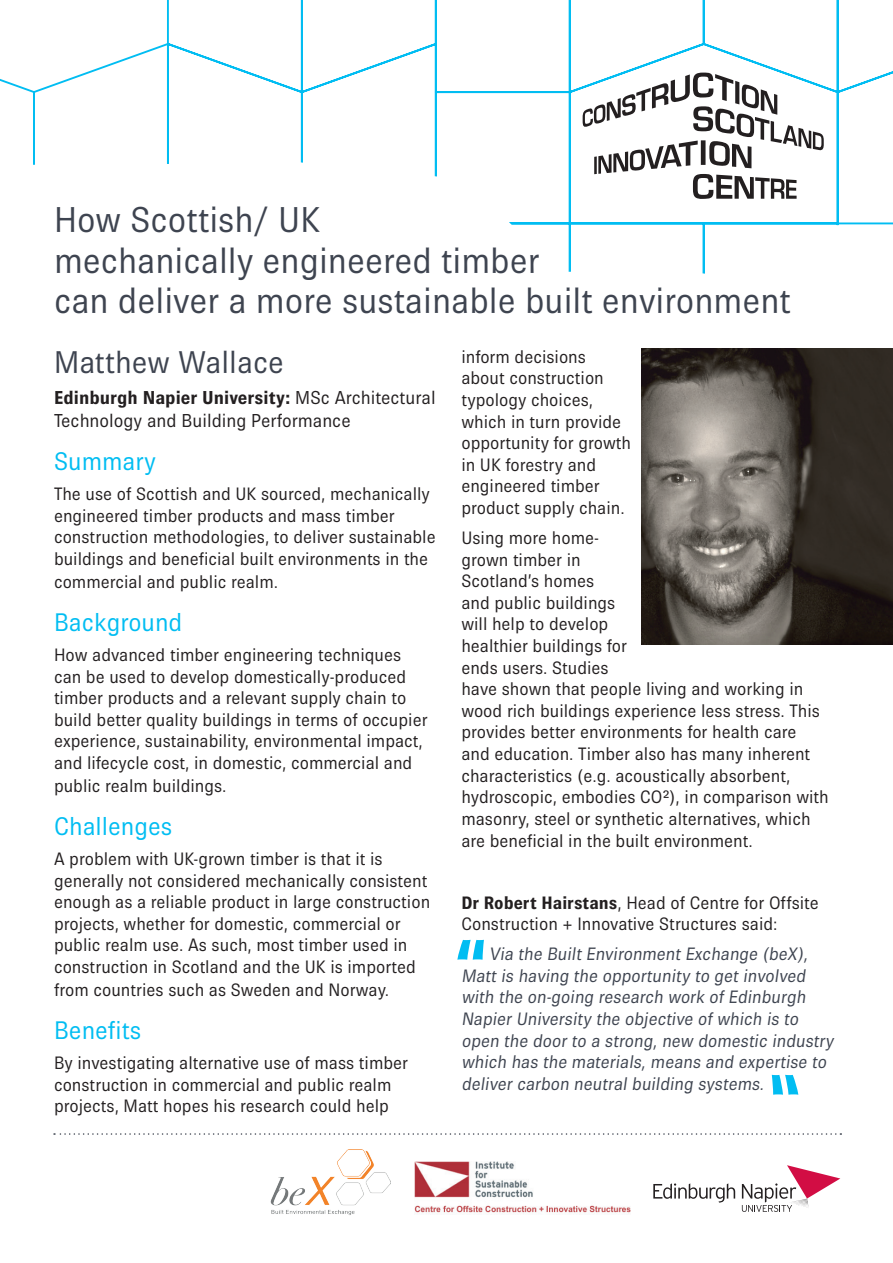
<style>
.page{position:relative;width:893px;height:1263px;background:#fff}
.page>*{position:absolute;margin:0;border:0;box-sizing:border-box;transform-origin:0 0}
.t1{font:36px/40.5px "Brown Pro";color:#3e4450}
.t2{font:31.5px "Brown Pro";color:#3e4450}
.t3{font:25.5px "Brown Pro";color:#01bdf2}
.t4{font:18.75px/22.5px "Brown Pro";color:#231f20}
.t5{font:18px/21.6px "Brown Pro";color:#231f20}
.t6{font:18px/21.6px "Brown Pro";color:#3e4450}
.s1{font-weight:700}
</style>
<div class="page">
<svg style="left:0;top:0;width:893px;height:274px"></svg>
<svg style="left:583px;top:73px;width:241px;height:126px"></svg>
<svg style="left:653px;top:1183px;width:82px;height:19px"></svg>
<svg style="left:742px;top:1165px;width:98px;height:47px"></svg>
<img style="left:271px;top:1149px;width:119px;height:66px">
<svg style="left:457px;top:940px;width:27px;height:20px"></svg>
<svg style="left:772px;top:1075px;width:26px;height:20px"></svg>
<svg style="left:54px;top:1133px;width:787px;height:2px"></svg>
<img style="left:415px;top:1161px;width:216px;height:53px">
<img style="left:641px;top:349px;width:252px;height:295px">
<h1 class="t1" style="left:54px;top:199px;width:738px">How Scottish/ UK<br>mechanically engineered timber<br>can deliver a more sustainable built environment</h1>
<h2 class="t2" style="left:54px;top:345px;width:231px">Matthew Wallace</h2>
<p class="t4" style="left:54px;top:386px;width:383px"><span class="s1">Edinburgh Napier University:</span> MSc Architectural<br>Technology and Building Performance</p>
<h3 class="t3" style="left:54px;top:447px;width:104px">Summary</h3>
<p class="t5" style="left:54px;top:483px;width:383px">The use of Scottish and UK sourced, mechanically engineered timber products and mass timber construction methodologies, to deliver sustainable buildings and beneficial built environments in the commercial and public realm.</p>
<h3 class="t3" style="left:54px;top:608px;width:130px">Background</h3>
<p class="t5" style="left:54px;top:644px;width:375px">How advanced timber engineering techniques can be used to develop domestically-produced timber products and a relevant supply chain to build better quality buildings in terms of occupier experience, sustainability, environmental impact, and lifecycle cost, in domestic, commercial and public realm buildings.</p>
<h3 class="t3" style="left:54px;top:812px;width:120px">Challenges</h3>
<p class="t5" style="left:54px;top:848px;width:378px">A problem with UK-grown timber is that it is generally not considered mechanically consistent enough as a reliable product in large construction projects, whether for domestic, commercial or public realm use. As such, most timber used in construction in Scotland and the UK is imported from countries such as Sweden and Norway.</p>
<h3 class="t3" style="left:54px;top:1016px;width:89px">Benefits</h3>
<p class="t5" style="left:54px;top:1052px;width:356px">By investigating alternative use of mass timber construction in commercial and public realm projects, Matt hopes his research could help</p>
<p class="t5" style="left:461px;top:346px;width:171px">inform decisions about construction typology choices, which in turn provide opportunity for growth in UK forestry and engineered timber product supply chain.</p>
<p class="t5" style="left:461px;top:527px;width:369px">Using more home-<br>grown timber in<br>Scotland’s homes<br>and public buildings<br>will help to develop<br>healthier buildings for<br>ends users. Studies<br>have shown that people living and working in wood rich buildings experience less stress. This provides better environments for health care and education. Timber also has many inherent characteristics (e.g. acoustically absorbent, hydroscopic, embodies CO²), in comparison with masonry, steel or synthetic alternatives, which are beneficial in the built environment.</p>
<p class="t5" style="left:461px;top:891px;width:359px"><span class="s1">Dr Robert Hairstans</span>, Head of Centre for Offsite<br>Construction + Innovative Structures said:</p>
<p class="t6" style="left:461px;top:943px;width:376px;text-indent:28px">Via the Built Environment Exchange (beX), Matt is having the opportunity to get involved with the on-going research work of Edinburgh Napier University the objective of which is to open the door to a strong, new domestic industry which has the materials, means and expertise to deliver carbon neutral building systems.</p>
</div>
